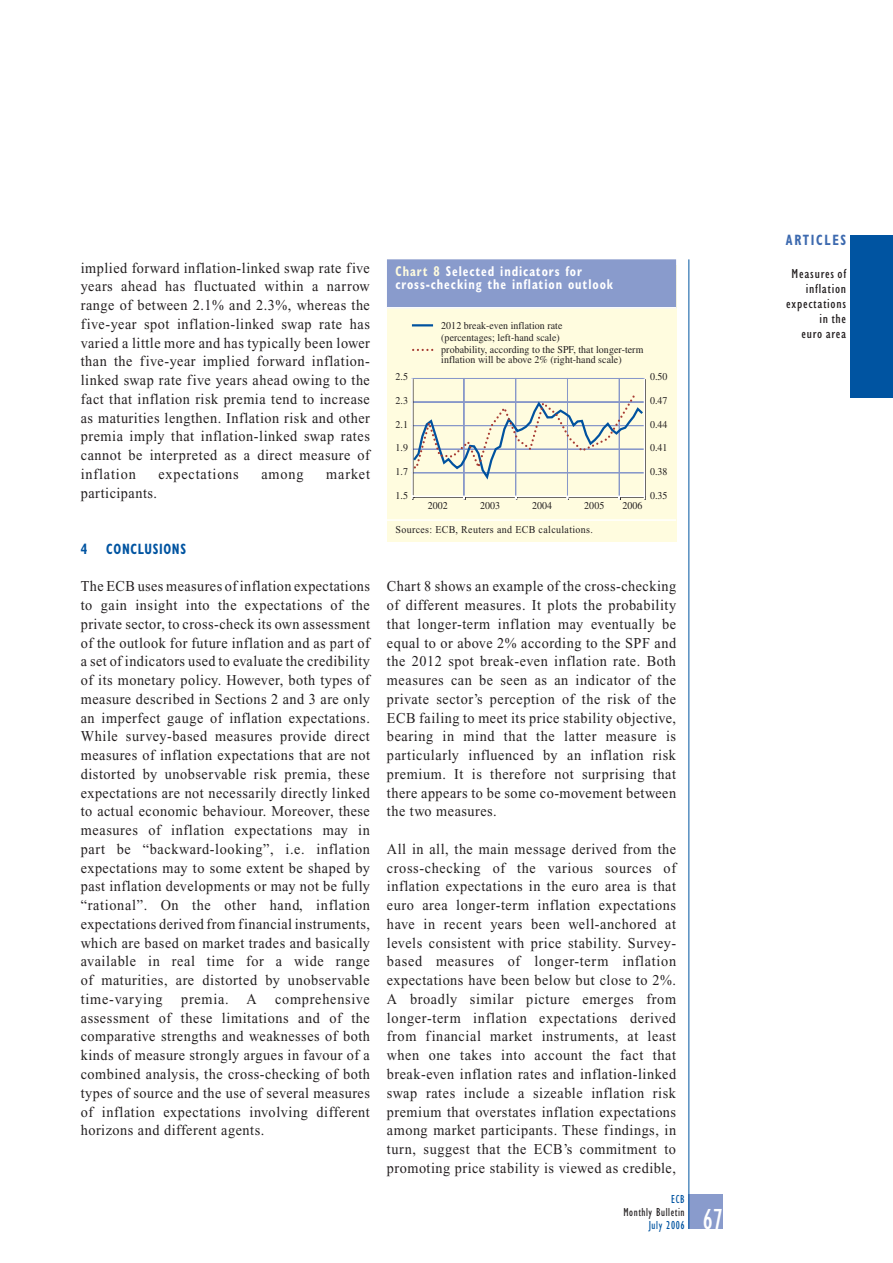
<style>
.page{position:relative;width:893px;height:1263px;background:#fff}
.page>*{position:absolute;margin:0;border:0;box-sizing:border-box;transform-origin:0 0}
.t1{font:condensed 30px "Gill Sans";color:#fff;scale:.95 1}
.t2{font:15px/18.8px "Times New Roman";letter-spacing:.035em;color:#231f20;text-align:justify;scale:.95 1}
.t3{font:15px "Times New Roman";letter-spacing:.06em;color:#231f20;scale:.95 1}
.t4{font:700 condensed 15px "Gill Sans";letter-spacing:.05em;color:#0054a1;scale:.85 1}
.t5{font:700 condensed 15px "Gill Sans";letter-spacing:.13em;color:#3d6aaf;scale:.85 1}
.t6{font:700 condensed 14.25px/13.5px "Gill Sans";letter-spacing:.075em;color:#fff;scale:.85 1}
.t7{font:condensed 13.5px/15px "Gill Sans";letter-spacing:.05em;color:#231f20;text-align:right;scale:1.1 1}
.t8{font:condensed 12px "Gill Sans";letter-spacing:.05em;color:#231f20;scale:.95 1}
.t9{font:condensed 12px "Gill Sans";letter-spacing:.05em;color:#0054a1;scale:.95 1}
.t10{font:10.5px/11.9px "Times";letter-spacing:.005em;color:#231f20;scale:.95 1}
.t11{font:10.5px "Times New Roman";letter-spacing:.035em;color:#231f20;scale:.95 1}
.s1{color:#fffcdf}
</style>
<div class="page">
<div style="left:689px;top:1195px;width:34px;height:34px;background:#899bcc"></div>
<hr style="left:689px;top:259px;width:1px;height:970px;background:#0054a1">
<div style="left:850px;top:235px;width:43px;height:163px;background:#0054a1"></div>
<div style="left:387px;top:265px;width:289px;height:276px;background:#fffcdf"></div>
<div style="left:387px;top:259px;width:289px;height:49px;background:#899bcc"></div>
<hr style="left:387px;top:307px;width:289px;height:2px;background:#fff">
<hr style="left:387px;top:519px;width:289px;height:2px;background:#fff">
<hr style="left:412px;top:324px;width:21px;height:2px;background:#00529f">
<svg style="left:413px;top:349px;width:21px;height:2px"></svg>
<svg style="left:411px;top:378px;width:235px;height:122px"></svg>
<p class="t2" style="left:81px;top:260px;width:306px">implied forward inflation-linked swap rate five years ahead has fluctuated within a narrow range of between 2.1% and 2.3%, whereas the five-year spot inflation-linked swap rate has varied a little more and has typically been lower than the five-year implied forward inflation&shy;linked swap rate five years ahead owing to the fact that inflation risk premia tend to increase as maturities lengthen. Inflation risk and other premia imply that inflation-linked swap rates cannot be interpreted as a direct measure of inflation</p>
<p class="t3" style="left:158px;top:468px;width:86px">expectations</p>
<p class="t2" style="left:261px;top:466px;width:46px">among</p>
<p class="t2" style="left:326px;top:466px;width:47px">market</p>
<p class="t6" style="left:395px;top:266px;width:258px"><span class="s1">Chart 8</span> Selected indicators for cross-checking the inflation outlook</p>
<p class="t10" style="left:441px;top:321px;width:214px">2012 break-even inflation rate<br>(percentages; left-hand scale)<br>probability, according to the SPF, that longer-term</p>
<p class="t10" style="left:441px;top:355px;width:191px">inflation will be above 2% (right-hand scale)</p>
<p class="t10" style="left:395px;top:372px;width:15px">2.5</p>
<p class="t10" style="left:650px;top:372px;width:20px">0.50</p>
<p class="t10" style="left:395px;top:396px;width:15px">2.3</p>
<p class="t10" style="left:650px;top:396px;width:20px">0.47</p>
<p class="t10" style="left:395px;top:419px;width:15px">2.1</p>
<p class="t10" style="left:650px;top:419px;width:20px">0.44</p>
<p class="t10" style="left:395px;top:443px;width:15px">1.9</p>
<p class="t10" style="left:650px;top:443px;width:20px">0.41</p>
<p class="t10" style="left:395px;top:466px;width:15px">1.7</p>
<p class="t10" style="left:650px;top:466px;width:20px">0.38</p>
<p class="t2" style="left:81px;top:485px;width:82px">participants.</p>
<p class="t10" style="left:395px;top:490px;width:15px">1.5</p>
<p class="t10" style="left:428px;top:500px;width:23px">2002</p>
<p class="t10" style="left:480px;top:500px;width:23px">2003</p>
<p class="t10" style="left:532px;top:500px;width:23px">2004</p>
<p class="t10" style="left:584px;top:500px;width:23px">2005</p>
<p class="t10" style="left:622px;top:500px;width:23px">2006</p>
<p class="t10" style="left:650px;top:490px;width:20px">0.35</p>
<p class="t11" style="left:395px;top:525px;width:209px">Sources: ECB, Reuters and ECB calculations.</p>
<p class="t4" style="left:81px;top:544px;width:9px">4</p>
<p class="t4" style="left:106px;top:544px;width:95px">CONCLUSIONS</p>
<p class="t2" style="left:81px;top:578px;width:306px">The ECB uses measures of inflation expectations to gain insight into the expectations of the private sector, to cross-check its own assessment of the outlook for future inflation and as part of a set of indicators used to evaluate the credibility of its monetary policy. However, both types of measure described in Sections 2 and 3 are only an imperfect gauge of inflation expectations.<br>While survey-based measures provide direct measures of inflation expectations that are not distorted by unobservable risk premia, these expectations are not necessarily directly linked to actual economic behaviour. Moreover, these measures of inflation expectations may in part be “backward-looking”, i.e. inflation expectations may to some extent be shaped by past inflation developments or may not be fully “rational”. On the other hand, inflation expectations derived from financial instruments, which are based on market trades and basically available in real time for a wide range of maturities, are distorted by unobservable time-varying premia. A comprehensive assessment of these limitations and of the comparative strengths and weaknesses of both kinds of measure strongly argues in favour of a combined analysis, the cross-checking of both types of source and the use of several measures of inflation expectations involving different horizons and different agents.</p>
<p class="t2" style="left:387px;top:578px;width:306px">Chart 8 shows an example of the cross-checking of different measures. It plots the probability that longer-term inflation may eventually be equal to or above 2% according to the SPF and the 2012 spot break-even inflation rate. Both measures can be seen as an indicator of the private sector’s perception of the risk of the ECB failing to meet its price stability objective, bearing in mind that the latter measure is particularly influenced by an inflation risk premium. It is therefore not surprising that there appears to be some co-movement between the two measures.</p>
<p class="t2" style="left:387px;top:841px;width:306px">All in all, the main message derived from the cross-checking of the various sources of inflation expectations in the euro area is that euro area longer-term inflation expectations have in recent years been well-anchored at levels consistent with price stability. Survey&shy;based measures of longer-term inflation expectations have been below but close to 2%.<br>A broadly similar picture emerges from longer-term inflation expectations derived from financial market instruments, at least when one takes into account the fact that break-even inflation rates and inflation-linked swap rates include a sizeable inflation risk premium that overstates inflation expectations among market participants. These findings, in turn, suggest that the ECB’s commitment to promoting price stability is viewed as credible,</p>
<p class="t9" style="left:671px;top:1195px;width:16px">ECB</p>
<p class="t8" style="left:623px;top:1208px;width:66px">Monthly Bulletin</p>
<p class="t9" style="left:649px;top:1220px;width:39px">July 2006</p>
<h1 class="t1" style="left:702px;top:1208px;width:23px">67</h1>
<p class="t5" style="left:786px;top:235px;width:72px">ARTICLES</p>
<p class="t7" style="left:786px;top:267px;width:56px">Measures of inflation expectations in the<br>euro area</p>
</div>
